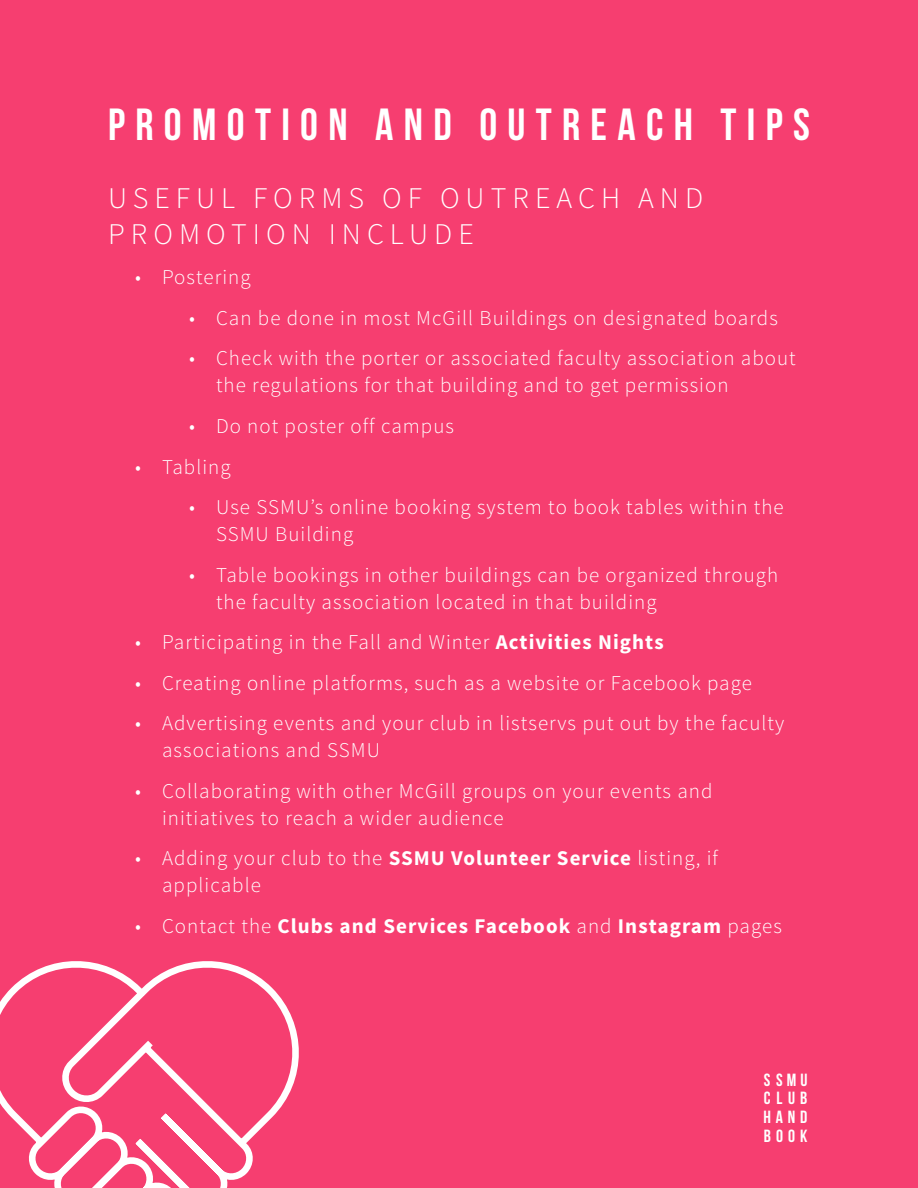
<style>
.page{position:relative;width:918px;height:1188px;background:#f63e70}
.page>*{position:absolute;margin:0;border:0;box-sizing:border-box;transform-origin:0 0}
.t1{font:700 45px "Bebas Neue";letter-spacing:.23em;color:#fff}
.t2{font:300 30px/36px "Source Sans Pro";letter-spacing:.2em;color:#fff}
.t3{font:300 21px/27px "Source Sans Pro";letter-spacing:.05em;color:#fff}
.t4{font:700 21px "Source Sans Pro";letter-spacing:.05em;color:#fff}
.t5{font:700 17.7px/18.6px "Bebas Neue";color:#fff;text-align:justify}
.s1{font-weight:700}
.s2{font-weight:300}
</style>
<div class="page">
<svg style="left:0;top:961px;width:299px;height:227px"></svg>
<h1 class="t1" style="left:108px;top:99px;width:703px">PROMOTION AND OUTREACH TIPS</h1>
<h2 class="t2" style="left:108px;top:180px;width:597px">USEFUL FORMS OF OUTREACH AND<br>PROMOTION INCLUDE</h2>
<p class="t3" style="left:135px;top:264px;width:117px">• Postering</p>
<p class="t3" style="left:189px;top:305px;width:590px">• Can be done in most McGill Buildings on designated boards</p>
<p class="t3" style="left:216px;top:345px;width:581px;text-indent:-27px">• Check with the porter or associated faculty association about the regulations for that building and to get permission</p>
<p class="t3" style="left:189px;top:413px;width:267px">• Do not poster off campus</p>
<p class="t3" style="left:135px;top:453px;width:97px">• Tabling</p>
<p class="t3" style="left:216px;top:494px;width:569px;text-indent:-27px">• Use SSMU’s online booking system to book tables within the<br>SSMU Building</p>
<p class="t3" style="left:216px;top:561px;width:564px;text-indent:-27px">• Table bookings in other buildings can be organized through the faculty association located in that building</p>
<p class="t3" style="left:135px;top:629px;width:530px">• Participating in the Fall and Winter <span class="s1">Activities Nights</span></p>
<p class="t3" style="left:135px;top:669px;width:618px">• Creating online platforms, such as a website or Facebook page</p>
<p class="t3" style="left:162px;top:710px;width:624px;text-indent:-27px">• Advertising events and your club in listservs put out by the faculty associations and SSMU</p>
<p class="t3" style="left:162px;top:777px;width:552px;text-indent:-27px">• Collaborating with other McGill groups on your events and initiatives to reach a wider audience</p>
<p class="t3" style="left:162px;top:845px;width:558px;text-indent:-27px">• Adding your club to the <span class="s1">SSMU Volunteer Service</span> listing, if applicable</p>
<p class="t4" style="left:135px;top:912px;width:648px"><span class="s2">• Contact the</span> Clubs and Services Facebook <span class="s2">and</span> Instagram <span class="s2">pages</span></p>
<p class="t5" style="left:764px;top:1070px;width:46px">S SMU C L U B H A N D B O O K</p>
</div>
